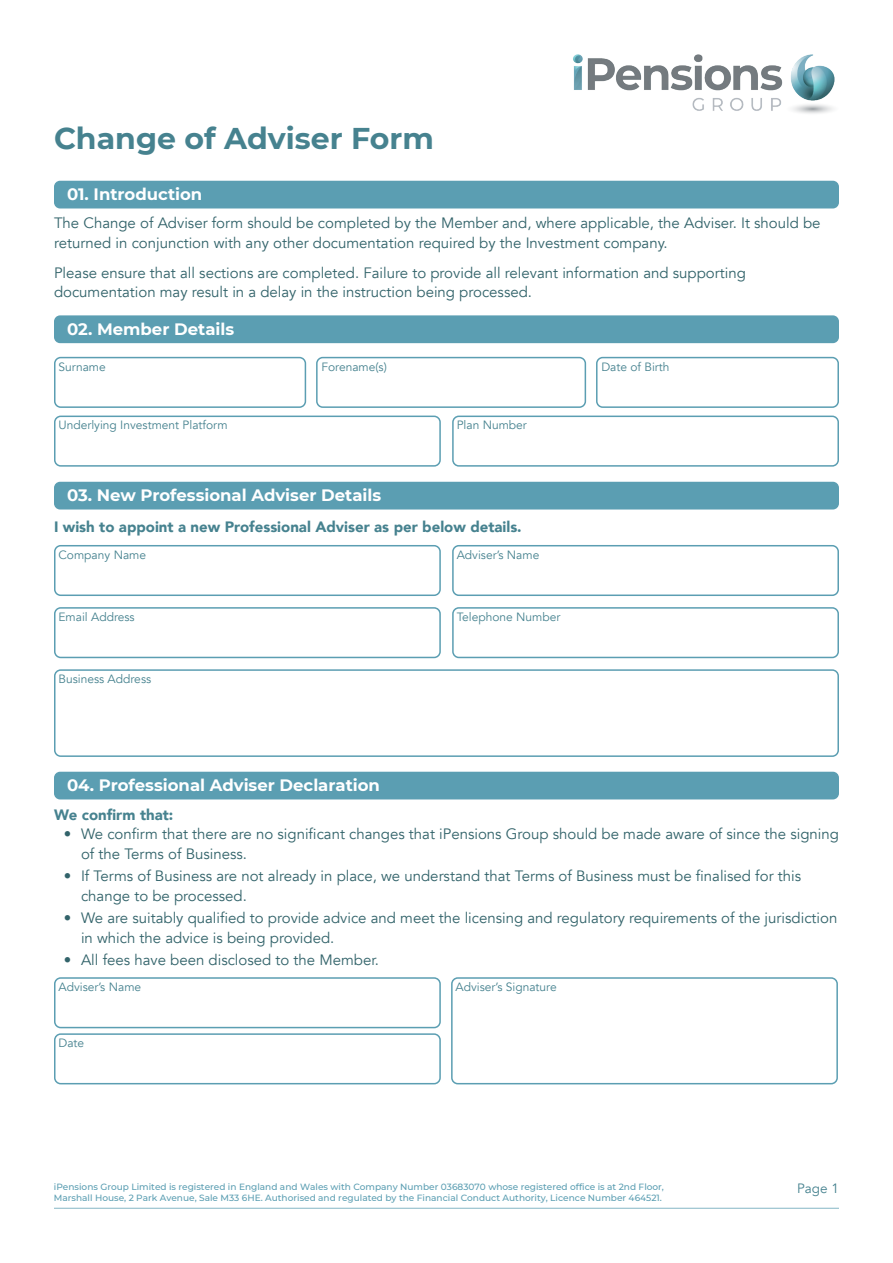
<style>
.page{position:relative;width:893px;height:1263px;background:#fff}
.page>*{position:absolute;margin:0;border:0;box-sizing:border-box;transform-origin:0 0}
.t1{font:700 30px "Montserrat";color:#46828f}
.t2{font:700 16.5px "Montserrat";color:#fff}
.t3{font:15px/19.5px "Avenir";color:#32636a}
.t4{font:900 15px "Avenir";color:#46828f}
.t5{font:13.5px "Avenir";color:#46828f}
.t6{font:12px "Avenir";color:#46828f}
.t7{font:500 9px/10.8px "Montserrat";color:#5b9eb2}
</style>
<div class="page">
<hr style="left:54px;top:1208px;width:785px;height:1px;background:#5b9eb2">
<img style="left:573px;top:54px;width:262px;height:60px">
<div style="left:54px;top:181px;width:785px;height:27px;background:#5b9eb2;border-radius:6px"></div>
<div style="left:54px;top:315px;width:785px;height:28px;background:#5b9eb2;border-radius:6px"></div>
<div style="left:54px;top:357px;width:252px;height:51px;border:2px solid #5b9eb2;border-radius:6px"></div>
<div style="left:316px;top:357px;width:270px;height:51px;border:2px solid #5b9eb2;border-radius:6px"></div>
<div style="left:596px;top:357px;width:243px;height:51px;border:2px solid #5b9eb2;border-radius:6px"></div>
<div style="left:54px;top:416px;width:387px;height:51px;border:2px solid #5b9eb2;border-radius:6px"></div>
<div style="left:452px;top:416px;width:387px;height:51px;border:2px solid #5b9eb2;border-radius:6px"></div>
<div style="left:54px;top:482px;width:785px;height:27px;background:#5b9eb2;border-radius:6px"></div>
<div style="left:54px;top:545px;width:387px;height:51px;border:2px solid #5b9eb2;border-radius:6px"></div>
<div style="left:452px;top:545px;width:387px;height:51px;border:2px solid #5b9eb2;border-radius:6px"></div>
<div style="left:54px;top:607px;width:387px;height:51px;border:2px solid #5b9eb2;border-radius:6px"></div>
<div style="left:452px;top:607px;width:387px;height:51px;border:2px solid #5b9eb2;border-radius:6px"></div>
<div style="left:54px;top:669px;width:785px;height:88px;border:2px solid #5b9eb2;border-radius:6px"></div>
<div style="left:54px;top:772px;width:785px;height:27px;background:#5b9eb2;border-radius:6px"></div>
<div style="left:54px;top:977px;width:387px;height:51px;border:2px solid #5b9eb2;border-radius:6px"></div>
<div style="left:54px;top:1033px;width:387px;height:51px;border:2px solid #5b9eb2;border-radius:6px"></div>
<div style="left:451px;top:977px;width:387px;height:107px;border:2px solid #5b9eb2;border-radius:6px"></div>
<p class="t1" style="left:54px;top:117px;width:381px">Change of Adviser Form</p>
<p class="t2" style="left:67px;top:182px;width:137px">01. Introduction</p>
<p class="t3" style="left:54px;top:214px;width:768px">The Change of Adviser form should be completed by the Member and, where applicable, the Adviser. It should be returned in conjunction with any other documentation required by the Investment company.</p>
<p class="t3" style="left:54px;top:263px;width:693px">Please ensure that all sections are completed. Failure to provide all relevant information and supporting documentation may result in a delay in the instruction being processed.</p>
<p class="t2" style="left:67px;top:317px;width:169px">02. Member Details</p>
<p class="t6" style="left:59px;top:359px;width:49px">Surname</p>
<p class="t6" style="left:321px;top:359px;width:67px">Forename(s)</p>
<p class="t6" style="left:601px;top:359px;width:70px">Date of Birth</p>
<p class="t6" style="left:59px;top:418px;width:171px">Underlying Investment Platform</p>
<p class="t6" style="left:457px;top:418px;width:72px">Plan Number</p>
<p class="t2" style="left:67px;top:483px;width:316px">03. New Professional Adviser Details</p>
<p class="t4" style="left:54px;top:514px;width:469px">I wish to appoint a new Professional Adviser as per below details.</p>
<p class="t6" style="left:59px;top:548px;width:89px">Company Name</p>
<p class="t6" style="left:457px;top:548px;width:84px">Adviser’s Name</p>
<p class="t6" style="left:59px;top:610px;width:78px">Email Address</p>
<p class="t6" style="left:457px;top:610px;width:105px">Telephone Number</p>
<p class="t6" style="left:59px;top:672px;width:94px">Business Address</p>
<p class="t2" style="left:67px;top:773px;width:314px">04. Professional Adviser Declaration</p>
<p class="t4" style="left:54px;top:801px;width:121px">We confirm that:</p>
<p class="t3" style="left:81px;top:824px;width:759px;text-indent:-17px">• We confirm that there are no significant changes that iPensions Group should be made aware of since the signing of the Terms of Business.</p>
<p class="t3" style="left:81px;top:866px;width:722px;text-indent:-17px">• If Terms of Business are not already in place, we understand that Terms of Business must be finalised for this change to be processed.</p>
<p class="t3" style="left:81px;top:908px;width:758px;text-indent:-17px">• We are suitably qualified to provide advice and meet the licensing and regulatory requirements of the jurisdiction in which the advice is being provided.</p>
<p class="t3" style="left:64px;top:950px;width:317px">• All fees have been disclosed to the Member.</p>
<p class="t6" style="left:59px;top:980px;width:84px">Adviser’s Name</p>
<p class="t6" style="left:456px;top:980px;width:103px">Adviser’s Signature</p>
<p class="t6" style="left:59px;top:1036px;width:27px">Date</p>
<p class="t7" style="left:54px;top:1181px;width:612px">iPensions Group Limited is registered in England and Wales with Company Number 03683070 whose registered office is at 2nd Floor,<br>Marshall House, 2 Park Avenue, Sale M33 6HE. Authorised and regulated by the Financial Conduct Authority, Licence Number 464521.</p>
<p class="t5" style="left:797px;top:1180px;width:43px">Page 1</p>
</div>
